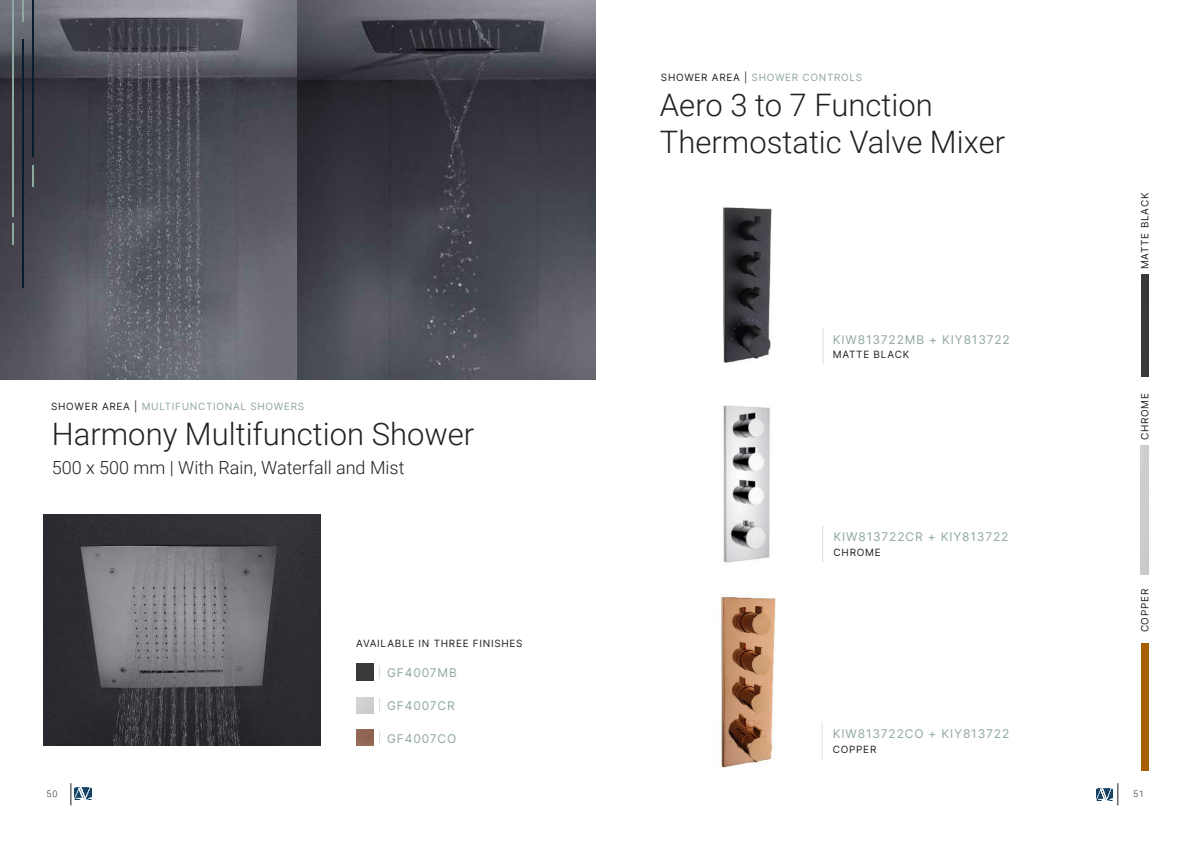
<style>
.page{position:relative;width:1191px;height:842px;background:#fff}
.page>*{position:absolute;margin:0;border:0;box-sizing:border-box;transform-origin:0 0}
.t1{font:300 31px/37px "Roboto";color:#222}
.t2{font:300 18px "Roboto";color:#222}
.t3{font:12px "Inter";letter-spacing:.07em;color:#8fa89d}
.t4{font:10px "Inter";letter-spacing:.07em;color:#222}
.t5{font:10px "Inter";letter-spacing:.07em;color:#8fa89d}
.t6{font:300 9px "Roboto";color:#222}
.s1{color:#222}
</style>
<div class="page">
<img style="left:0;top:0;width:298px;height:380px">
<svg style="left:298px;top:0;width:297px;height:380px;background:#45454e"></svg>
<hr style="left:23px;top:40px;width:1px;height:248px;background:#091d30">
<hr style="left:13px;top:0;width:1px;height:217px;background:#8fa89d">
<hr style="left:33px;top:0;width:1px;height:157px;background:#091d30">
<svg style="left:23px;top:0;width:1px;height:22px"></svg>
<svg style="left:33px;top:165px;width:1px;height:22px"></svg>
<svg style="left:13px;top:223px;width:1px;height:21px"></svg>
<svg style="left:379px;top:665px;width:1px;height:14px"></svg>
<svg style="left:379px;top:698px;width:1px;height:14px"></svg>
<svg style="left:379px;top:731px;width:1px;height:14px"></svg>
<img style="left:357px;top:730px;width:16px;height:16px">
<img style="left:357px;top:664px;width:16px;height:16px">
<img style="left:722px;top:207px;width:50px;height:157px">
<hr style="left:822px;top:328px;width:1px;height:37px;background:#dddddb">
<img style="left:723px;top:405px;width:47px;height:158px">
<img style="left:720px;top:594px;width:56px;height:174px">
<hr style="left:822px;top:526px;width:1px;height:36px;background:#dddddb">
<hr style="left:821px;top:723px;width:1px;height:36px;background:#dddddb">
<img style="left:1141px;top:275px;width:7px;height:102px">
<div style="left:1141px;top:643px;width:7px;height:128px;background:#a66000"></div>
<img style="left:43px;top:515px;width:277px;height:231px">
<svg style="left:1117px;top:783px;width:1px;height:22px"></svg>
<img style="left:1096px;top:788px;width:16px;height:12px">
<svg style="left:71px;top:783px;width:1px;height:22px"></svg>
<img style="left:75px;top:787px;width:16px;height:12px">
<p class="t5" style="left:661px;top:71px;width:203px"><span class="s1">SHOWER AREA |</span> SHOWER CONTROLS</p>
<p class="t5" style="left:51px;top:400px;width:255px"><span class="s1">SHOWER AREA |</span> MULTIFUNCTIONAL SHOWERS</p>
<h1 class="t1" style="left:52px;top:414px;width:424px">Harmony Multifunction Shower</h1>
<h2 class="t2" style="left:52px;top:455px;width:354px">500 x 500 mm | With Rain, Waterfall and Mist</h2>
<p class="t4" style="left:356px;top:637px;width:168px">AVAILABLE IN THREE FINISHES</p>
<p class="t3" style="left:387px;top:665px;width:71px">GF4007MB</p>
<p class="t3" style="left:387px;top:698px;width:69px">GF4007CR</p>
<p class="t3" style="left:387px;top:731px;width:71px">GF4007CO</p>
<h1 class="t1" style="left:660px;top:85px;width:347px">Aero 3 to 7 Function<br>Thermostatic Valve Mixer</h1>
<p class="t3" style="left:833px;top:332px;width:178px">KIW813722MB + KIY813722</p>
<p class="t4" style="left:833px;top:349px;width:78px">MATTE BLACK</p>
<p class="t3" style="left:833px;top:530px;width:176px">KIW813722CR + KIY813722</p>
<p class="t4" style="left:833px;top:546px;width:49px">CHROME</p>
<p class="t3" style="left:833px;top:727px;width:178px">KIW813722CO + KIY813722</p>
<p class="t4" style="left:833px;top:743px;width:45px">COPPER</p>
<p class="t4" style="left:1138px;top:269px;width:78px;rotate:-90deg">MATTE BLACK</p>
<p class="t4" style="left:1138px;top:440px;width:49px;rotate:-90deg">CHROME</p>
<p class="t4" style="left:1138px;top:632px;width:45px;rotate:-90deg">COPPER</p>
<p class="t6" style="left:47px;top:787px;width:12px">50</p>
<p class="t6" style="left:1133px;top:787px;width:12px">51</p>
</div>
